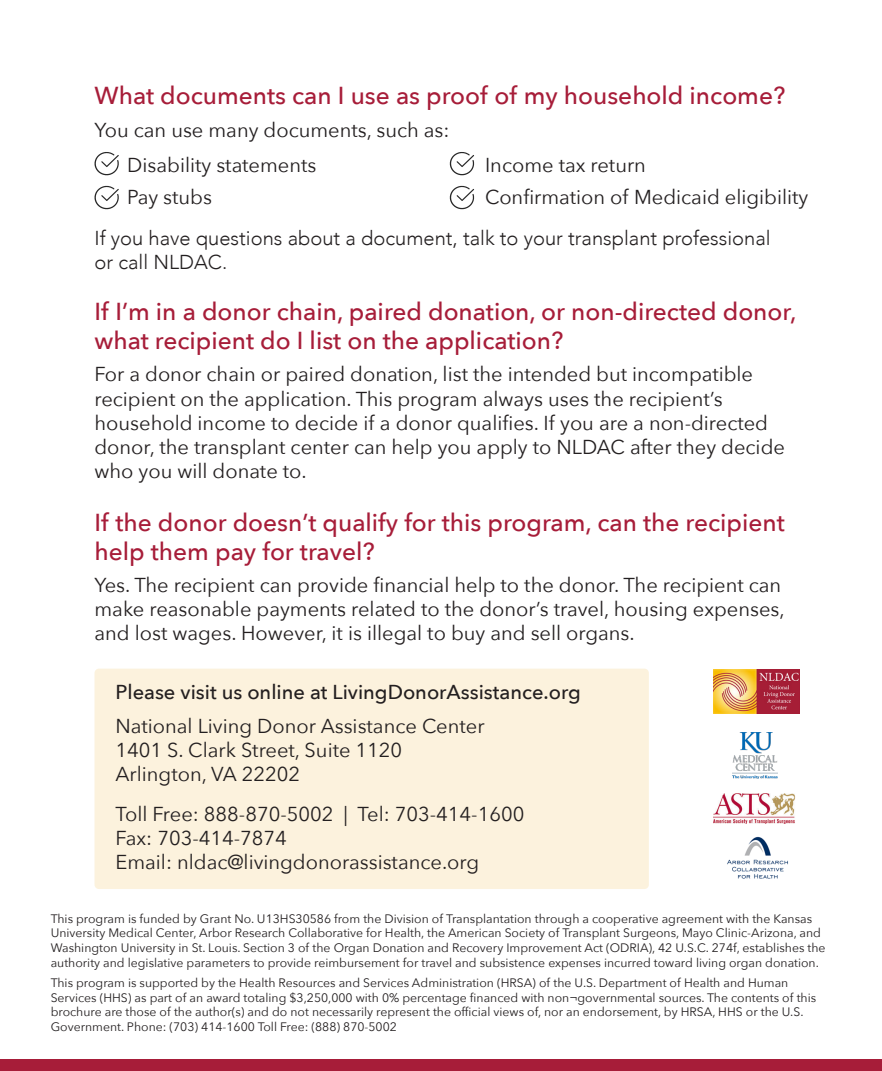
<style>
.page{position:relative;width:882px;height:1071px;background:#fff}
.page>*{position:absolute;margin:0;border:0;box-sizing:border-box;transform-origin:0 0}
.Heading_2{font:500 24.5px/29.4px "Avenir Next";color:#a71d39}
.Paragraph_1{font:20.12px/24.2px "Avenir Next";color:#231f20}
.t1{font:300 20.12px/24.2px "Avenir";color:#231f20}
.Paragraph_1-2{font:500 20.12px "Avenir Next";color:#231f20}
.Paragraph_1-3{font:12.25px/14.7px "Avenir Next";color:#231f20}
</style>
<div class="page">
<div style="left:95px;top:669px;width:554px;height:220px;background:#fcf2dd;border-radius:4px"></div>
<img style="left:714px;top:670px;width:85px;height:44px">
<img style="left:732px;top:733px;width:45px;height:46px">
<svg style="left:94px;top:152px;width:25px;height:24px"></svg>
<svg style="left:94px;top:185px;width:25px;height:25px"></svg>
<svg style="left:449px;top:152px;width:26px;height:24px"></svg>
<svg style="left:449px;top:185px;width:26px;height:25px"></svg>
<div style="left:0;top:1059px;width:882px;height:12px;background:#a71d39"></div>
<img style="left:714px;top:794px;width:82px;height:29px">
<img style="left:727px;top:836px;width:61px;height:43px">
<p class="Heading_2" style="left:94px;top:80px;width:692px">What documents can I use as proof of my household income?</p>
<p class="Paragraph_1" style="left:94px;top:117px;width:357px">You can use many documents, such as:</p>
<p class="Paragraph_1" style="left:127px;top:152px;width:191px">Disability statements</p>
<p class="Paragraph_1" style="left:127px;top:184px;width:86px">Pay stubs</p>
<p class="Paragraph_1" style="left:485px;top:152px;width:162px">Income tax return</p>
<p class="Paragraph_1" style="left:485px;top:184px;width:325px">Confirmation of Medicaid eligibility</p>
<p class="t1" style="left:94px;top:226px;width:678px">If you have questions about a document, talk to your transplant professional or call NLDAC.</p>
<p class="Heading_2" style="left:94px;top:296px;width:704px">If I’m in a donor chain, paired donation, or non-directed donor, what recipient do I list on the application?</p>
<p class="Paragraph_1" style="left:94px;top:362px;width:692px">For a donor chain or paired donation, list the intended but incompatible recipient on the application. This program always uses the recipient’s household income to decide if a donor qualifies. If you are a non-directed donor, the transplant center can help you apply to NLDAC after they decide who you will donate to.</p>
<p class="Heading_2" style="left:94px;top:507px;width:692px">If the donor doesn’t qualify for this program, can the recipient help them pay for travel?</p>
<p class="Paragraph_1" style="left:94px;top:572px;width:692px">Yes. The recipient can provide financial help to the donor. The recipient can make reasonable payments related to the donor’s travel, housing expenses, and lost wages. However, it is illegal to buy and sell organs.</p>
<p class="Paragraph_1-2" style="left:116px;top:675px;width:467px">Please visit us online at LivingDonorAssistance.org</p>
<p class="Paragraph_1" style="left:116px;top:713px;width:371px">National Living Donor Assistance Center</p>
<p class="Paragraph_1" style="left:116px;top:737px;width:288px">1401 S. Clark Street, Suite 1120</p>
<p class="Paragraph_1" style="left:116px;top:761px;width:186px">Arlington, VA 22202</p>
<p class="Paragraph_1" style="left:116px;top:801px;width:410px">Toll Free: 888-870-5002 | Tel: 703-414-1600</p>
<p class="Paragraph_1" style="left:116px;top:825px;width:173px">Fax: 703-414-7874</p>
<p class="Paragraph_1" style="left:116px;top:849px;width:365px">Email: nldac@livingdonorassistance.org</p>
<p class="Paragraph_1-3" style="left:51px;top:911px;width:776px">This program is funded by Grant No. U13HS30586 from the Division of Transplantation through a cooperative agreement with the Kansas University Medical Center, Arbor Research Collaborative for Health, the American Society of Transplant Surgeons, Mayo Clinic-Arizona, and Washington University in St. Louis. Section 3 of the Organ Donation and Recovery Improvement Act (ODRIA), 42 U.S.C. 274f, establishes the authority and legislative parameters to provide reimbursement for travel and subsistence expenses incurred toward living organ donation.</p>
<p class="Paragraph_1-3" style="left:51px;top:975px;width:767px">This program is supported by the Health Resources and Services Administration (HRSA) of the U.S. Department of Health and Human Services (HHS) as part of an award totaling $3,250,000 with 0% percentage financed with non¬governmental sources. The contents of this brochure are those of the author(s) and do not necessarily represent the official views of, nor an endorsement, by HRSA, HHS or the U.S.<br>Government. Phone: (703) 414-1600 Toll Free: (888) 870-5002</p>
</div>
